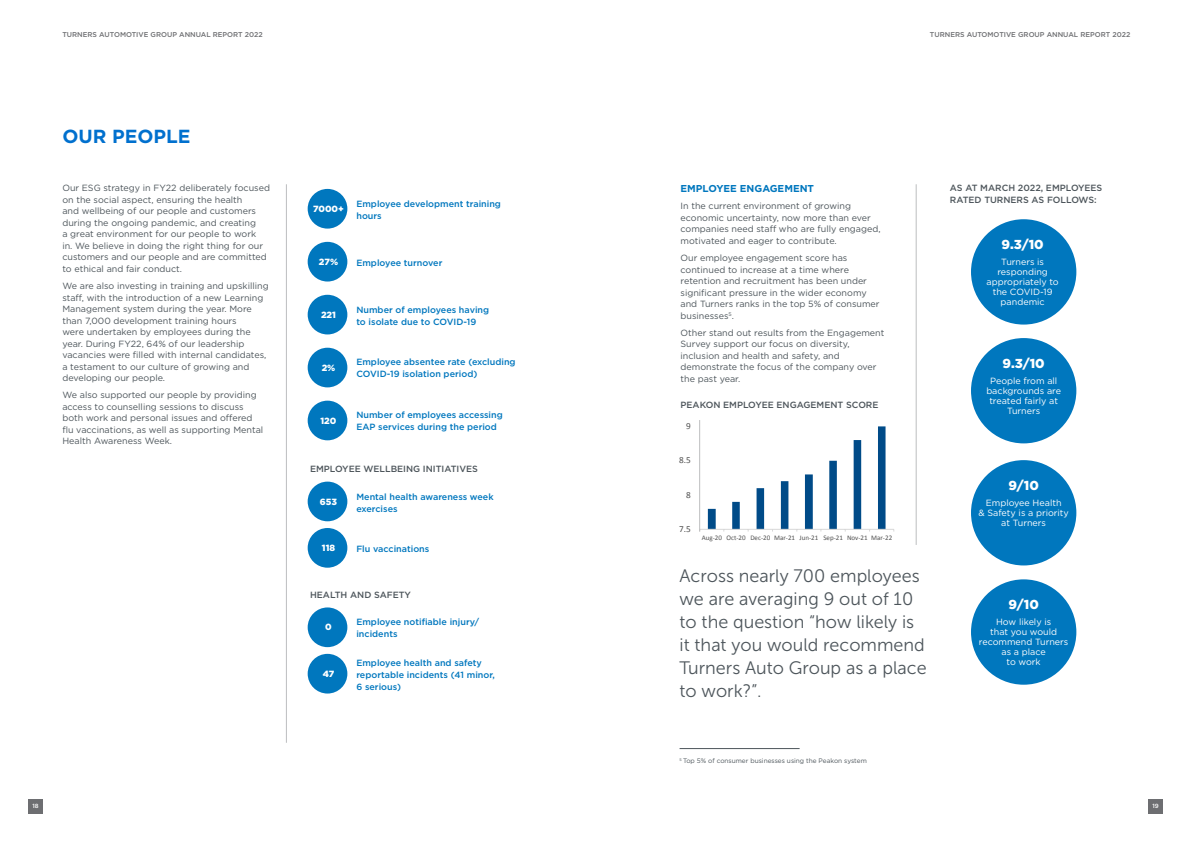
<style>
.page{position:relative;width:1191px;height:842px;background:#fff}
.page>*{position:absolute;margin:0;border:0;box-sizing:border-box;transform-origin:0 0}
.t1{font:700 18.9px "Gotham";color:#0070ce}
.t2{font:18px/23px "Museo Sans 300";color:#4d555b}
.t3{font:900 13px "Gotham";color:#fff}
.t4{font:700 10px "Gotham";color:#0077be}
.t5{font:9.2px "Calibri";color:#505050}
.t6{font:9px/11.5px "Gotham";color:#4d555b}
.t7{font:500 9px/12px "Gotham";color:#0077be}
.t8{font:9px/10px "Gotham";color:#fff;text-align:center}
.t9{font:500 9px/11.5px "Gotham";color:#4d555b}
.t10{font:900 9px "Gotham";color:#fff}
.t11{font:500 7px "Gotham";color:#6d6e71}
.t12{font:7px "Calibri";color:#505050}
.t13{font:6.5px "Gotham";color:#4d555b}
.t14{font:500 6px "Gotham";color:#fff}
</style>
<div class="page">
<hr style="left:286px;top:184px;width:1px;height:559px;background:#bcbec0">
<hr style="left:916px;top:184px;width:1px;height:361px;background:#bcbec0">
<hr style="left:679px;top:748px;width:120px;height:1px;background:#4d555b">
<hr style="left:699px;top:529px;width:194px;height:1px;background:#d8d8d8">
<svg style="left:708px;top:426px;width:177px;height:105px"></svg>
<hr style="left:699px;top:420px;width:1px;height:111px;background:#bdbebf">
<div style="left:971px;top:219px;width:105px;height:106px;background:#0077be;border-radius:50%"></div>
<div style="left:971px;top:338px;width:105px;height:105px;background:#0077be;border-radius:50%"></div>
<div style="left:971px;top:579px;width:105px;height:106px;background:#0077be;border-radius:50%"></div>
<div style="left:971px;top:460px;width:105px;height:105px;background:#0077be;border-radius:50%"></div>
<div style="left:308px;top:482px;width:39px;height:39px;background:#0077be;border-radius:50%"></div>
<div style="left:308px;top:607px;width:39px;height:40px;background:#0077be;border-radius:50%"></div>
<div style="left:308px;top:528px;width:39px;height:40px;background:#0077be;border-radius:50%"></div>
<div style="left:308px;top:654px;width:39px;height:39px;background:#0077be;border-radius:50%"></div>
<div style="left:308px;top:189px;width:39px;height:40px;background:#0077be;border-radius:50%"></div>
<div style="left:308px;top:242px;width:39px;height:40px;background:#0077be;border-radius:50%"></div>
<div style="left:308px;top:295px;width:39px;height:39px;background:#0077be;border-radius:50%"></div>
<div style="left:308px;top:348px;width:39px;height:39px;background:#0077be;border-radius:50%"></div>
<div style="left:308px;top:401px;width:39px;height:39px;background:#0077be;border-radius:50%"></div>
<div style="left:1148px;top:799px;width:14px;height:15px;background:#6d6e71"></div>
<div style="left:28px;top:799px;width:15px;height:15px;background:#6d6e71"></div>
<p class="t11" style="left:62px;top:30px;width:202px">TURNERS AUTOMOTIVE GROUP ANNUAL REPORT 2022</p>
<p class="t11" style="left:930px;top:30px;width:202px">TURNERS AUTOMOTIVE GROUP ANNUAL REPORT 2022</p>
<h1 class="t1" style="left:62px;top:123px;width:130px">OUR PEOPLE</h1>
<p class="t6" style="left:62px;top:182px;width:209px">Our ESG strategy in FY22 deliberately focused on the social aspect, ensuring the health<br>and wellbeing of our people and customers during the ongoing pandemic, and creating<br>a great environment for our people to work<br>in. We believe in doing the right thing for our customers and our people and are committed to ethical and fair conduct.</p>
<p class="t6" style="left:62px;top:280px;width:208px">We are also investing in training and upskilling staff, with the introduction of a new Learning Management system during the year. More than 7,000 development training hours<br>were undertaken by employees during the year. During FY22, 64% of our leadership vacancies were filled with internal candidates, a testament to our culture of growing and developing our people.</p>
<p class="t6" style="left:62px;top:389px;width:202px">We also supported our people by providing access to counselling sessions to discuss both work and personal issues and offered flu vaccinations, as well as supporting Mental Health Awareness Week.</p>
<p class="t10" style="left:313px;top:204px;width:32px">7000+</p>
<p class="t7" style="left:356px;top:198px;width:146px">Employee development training hours</p>
<p class="t10" style="left:319px;top:256px;width:21px">27%</p>
<p class="t7" style="left:356px;top:256px;width:87px">Employee turnover</p>
<p class="t10" style="left:321px;top:309px;width:17px">221</p>
<p class="t7" style="left:356px;top:303px;width:134px">Number of employees having to isolate due to COVID-19</p>
<p class="t10" style="left:322px;top:362px;width:15px">2%</p>
<p class="t7" style="left:356px;top:355px;width:161px">Employee absentee rate (excluding<br>COVID-19 isolation period)</p>
<p class="t10" style="left:320px;top:415px;width:17px">120</p>
<p class="t7" style="left:356px;top:408px;width:148px">Number of employees accessing<br>EAP services during the period</p>
<p class="t9" style="left:310px;top:463px;width:169px">EMPLOYEE WELLBEING INITIATIVES</p>
<p class="t10" style="left:320px;top:496px;width:19px">653</p>
<p class="t10" style="left:322px;top:543px;width:15px">118</p>
<p class="t7" style="left:356px;top:490px;width:139px">Mental health awareness week exercises</p>
<p class="t7" style="left:356px;top:543px;width:74px">Flu vaccinations</p>
<p class="t9" style="left:310px;top:589px;width:102px">HEALTH AND SAFETY</p>
<p class="t10" style="left:325px;top:622px;width:8px">0</p>
<p class="t10" style="left:323px;top:668px;width:13px">47</p>
<p class="t7" style="left:356px;top:616px;width:124px">Employee notifiable injury/ incidents</p>
<p class="t7" style="left:356px;top:657px;width:140px">Employee health and safety reportable incidents (41 minor,<br>6 serious)</p>
<p class="t4" style="left:680px;top:182px;width:135px">EMPLOYEE ENGAGEMENT</p>
<p class="t6" style="left:680px;top:200px;width:202px">In the current environment of growing economic uncertainty, now more than ever companies need staff who are fully engaged, motivated and eager to contribute.</p>
<p class="t6" style="left:680px;top:252px;width:200px">Our employee engagement score has continued to increase at a time where retention and recruitment has been under significant pressure in the wider economy and Turners ranks in the top 5% of consumer businesses<sup>5</sup>.</p>
<p class="t6" style="left:680px;top:327px;width:205px">Other stand out results from the Engagement Survey support our focus on diversity, inclusion and health and safety, and demonstrate the focus of the company over the past year.</p>
<p class="t9" style="left:680px;top:398px;width:199px">PEAKON EMPLOYEE ENGAGEMENT SCORE</p>
<p class="t5" style="left:686px;top:420px;width:6px">9</p>
<p class="t5" style="left:679px;top:454px;width:13px">8.5</p>
<p class="t5" style="left:686px;top:489px;width:6px">8</p>
<p class="t5" style="left:679px;top:523px;width:13px">7.5</p>
<p class="t12" style="left:701px;top:534px;width:192px">Aug-20 Oct-20 Dec-20 Mar-21 Jun-21 Sep-21 Nov-21 Mar-22</p>
<h2 class="t2" style="left:679px;top:565px;width:249px">Across nearly 700 employees we are averaging 9 out of 10 to the question “how likely is it that you would recommend<br>Turners Auto Group as a place to work?”.</h2>
<p class="t13" style="left:679px;top:756px;width:189px"><sup>5</sup> Top 5% of consumer businesses using the Peakon system</p>
<p class="t9" style="left:950px;top:182px;width:154px">AS AT MARCH 2022, EMPLOYEES<br>RATED TURNERS AS FOLLOWS:</p>
<h3 class="t3" style="left:1001px;top:237px;width:44px">9.3/10</h3>
<p class="t8" style="left:986px;top:257px;width:74px">Turners is responding appropriately to the COVID-19 pandemic</p>
<h3 class="t3" style="left:1002px;top:356px;width:44px">9.3/10</h3>
<p class="t8" style="left:986px;top:375px;width:76px">People from all backgrounds are treated fairly at<br>Turners</p>
<h3 class="t3" style="left:1008px;top:478px;width:32px">9/10</h3>
<p class="t8" style="left:978px;top:497px;width:92px">Employee Health<br>&amp; Safety is a priority at Turners</p>
<h3 class="t3" style="left:1008px;top:597px;width:32px">9/10</h3>
<p class="t8" style="left:979px;top:617px;width:91px">How likely is<br>that you would recommend Turners as a place<br>to work</p>
<p class="t14" style="left:32px;top:802px;width:8px">18</p>
<p class="t14" style="left:1152px;top:802px;width:8px">19</p>
</div>
